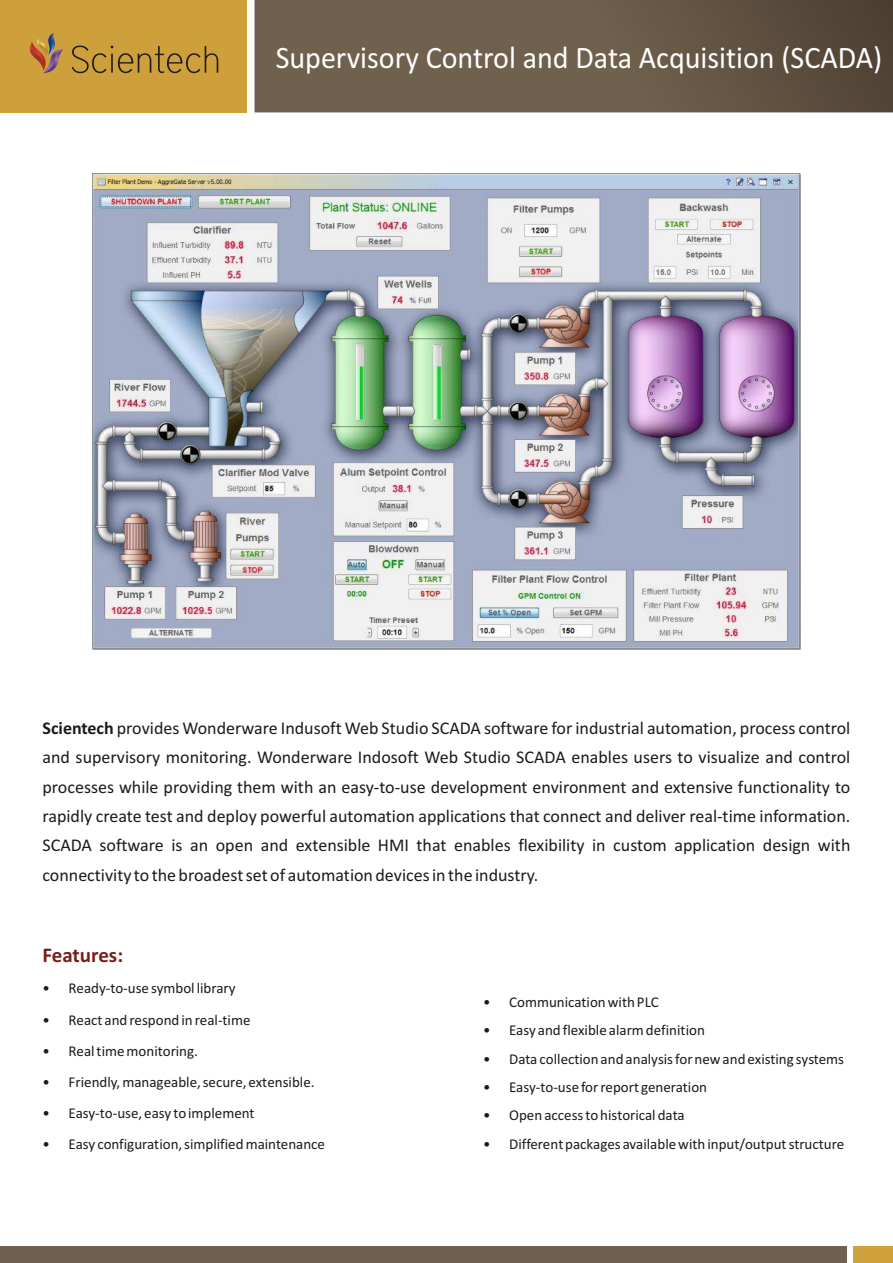
<style>
.page{position:relative;width:893px;height:1263px;background:#fff}
.page>*{position:absolute;margin:0;border:0;box-sizing:border-box;transform-origin:0 0}
.t1{font:31.5px "Calibri";color:#fff;scale:.95 1}
.t2{font:700 21px "Calibri";color:#781f1a}
.t3{font:18px/29.4px "Calibri";color:#1f1a17;text-align:justify}
.t4{font:15px "Calibri";color:#1f1a17}
.s1{font-weight:700}
</style>
<div class="page">
<svg style="left:254px;top:0;width:639px;height:112px;background:#685948"></svg>
<div style="left:0;top:0;width:246px;height:112px;background:#cea03c"></div>
<svg style="left:72px;top:46px;width:146px;height:27px"></svg>
<svg style="left:29px;top:33px;width:34px;height:40px"></svg>
<div style="left:0;top:1246px;width:846px;height:17px;background:#70614f"></div>
<div style="left:854px;top:1246px;width:39px;height:17px;background:#cfa13d"></div>
<img style="left:92px;top:173px;width:709px;height:476px">
<h1 class="t1" style="left:276px;top:44px;width:640px">Supervisory Control and Data Acquisition (SCADA)</h1>
<p class="t3" style="left:42px;top:714px;width:809px"><span class="s1">Scientech</span> provides Wonderware Indusoft Web Studio SCADA software for industrial automation, process control and supervisory monitoring. Wonderware Indosoft Web Studio SCADA enables users to visualize and control processes while providing them with an easy-to-use development environment and extensive functionality to rapidly create test and deploy powerful automation applications that connect and deliver real-time information.<br>SCADA software is an open and extensible HMI that enables flexibility in custom application design with connectivity to the broadest set of automation devices in the industry.</p>
<p class="t2" style="left:43px;top:946px;width:82px">Features:</p>
<p class="t4" style="left:43px;top:982px;width:195px">• Ready-to-use symbol library</p>
<p class="t4" style="left:43px;top:1013px;width:210px">• React and respond in real-time</p>
<p class="t4" style="left:43px;top:1044px;width:157px">• Real time monitoring.</p>
<p class="t4" style="left:43px;top:1075px;width:274px">• Friendly, manageable,secure, extensible.</p>
<p class="t4" style="left:43px;top:1106px;width:214px">• Easy-to-use, easy to implement</p>
<p class="t4" style="left:43px;top:1137px;width:284px">• Easy configuration, simplified maintenance</p>
<p class="t4" style="left:483px;top:995px;width:177px">• Communication with PLC</p>
<p class="t4" style="left:483px;top:1024px;width:223px">• Easy and flexible alarm definition</p>
<p class="t4" style="left:483px;top:1052px;width:363px">• Data collection and analysis for new and existing systems</p>
<p class="t4" style="left:483px;top:1081px;width:226px">• Easy-to-use for report generation</p>
<p class="t4" style="left:483px;top:1109px;width:203px">• Open access to historical data</p>
<p class="t4" style="left:483px;top:1137px;width:363px">• Different packages available with input/output structure</p>
</div>
